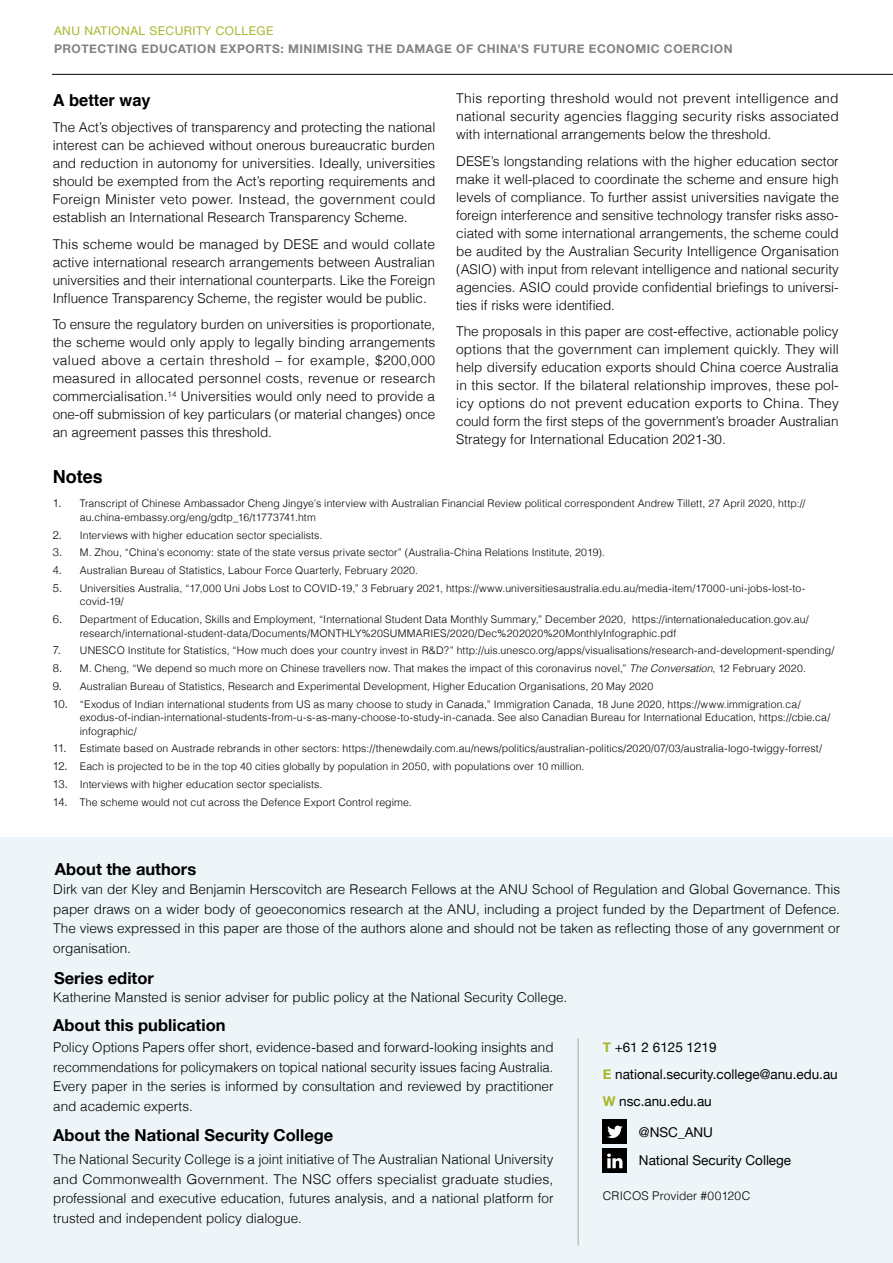
<style>
.page{position:relative;width:893px;height:1263px;background:#fff}
.page>*{position:absolute;margin:0;border:0;box-sizing:border-box;transform-origin:0 0}
.t1{font:700 18px "Helvetica";color:#000}
.t2{font:700 16.5px "Helvetica Neue";color:#000}
.t3{font:700 16.5px "Helvetica";color:#000}
.t4{font:300 13.5px/18px "Helvetica";color:#000;text-align:justify}
.t5{font:13.5px/27px "Helvetica Neue";color:#000}
.t6{font:700 12px "Helvetica Neue";letter-spacing:.04em;color:#808285}
.t7{font:12px "Helvetica Neue";letter-spacing:.04em;color:#a9b52b}
.t8{font:300 12px "Helvetica";letter-spacing:.01em;color:#000}
.t9{font:300 10.5px/13.5px "Helvetica";letter-spacing:.01em;color:#000}
.s1{font-family:"Helvetica Neue";font-size:11.25px}
.s2{font-style:italic}
.s3{font-weight:700;color:#a9b52b}
</style>
<div class="page">
<hr style="left:52px;top:74px;width:841px;height:1px;background:#000">
<div style="left:0;top:838px;width:893px;height:425px;background:#eef5f8"></div>
<hr style="left:578px;top:1038px;width:1px;height:207px;background:#a9a3a1">
<div style="left:603px;top:1120px;width:24px;height:24px;background:#000"></div>
<svg style="left:607px;top:1125px;width:15px;height:13px"></svg>
<div style="left:603px;top:1149px;width:24px;height:24px;background:#000"></div>
<svg style="left:607px;top:1153px;width:15px;height:15px"></svg>
<p class="t7" style="left:54px;top:22px;width:221px">ANU NATIONAL SECURITY COLLEGE</p>
<p class="t6" style="left:54px;top:39px;width:680px">PROTECTING EDUCATION EXPORTS: MINIMISING THE DAMAGE OF CHINA’S FUTURE ECONOMIC COERCION</p>
<p class="t3" style="left:53px;top:87px;width:100px">A better way</p>
<p class="t4" style="left:53px;top:118px;width:384px">The Act’s objectives of transparency and protecting the national interest can be achieved without onerous bureaucratic burden and reduction in autonomy for universities. Ideally, universities should be exempted from the Act’s reporting requirements and Foreign Minister veto power. Instead, the government could establish an International Research Transparency Scheme.</p>
<p class="t4" style="left:53px;top:235px;width:384px">This scheme would be managed by DESE and would collate active international research arrangements between Australian universities and their international counterparts. Like the Foreign Influence Transparency Scheme, the register would be public.</p>
<p class="t4" style="left:53px;top:315px;width:384px">To ensure the regulatory burden on universities is proportionate, the scheme would only apply to legally binding arrangements valued above a certain threshold – for example, $200,000 measured in allocated personnel costs, revenue or research commercialisation.<sup>14</sup> Universities would only need to provide a one-off submission of key particulars (or material changes) once an agreement passes this threshold.</p>
<h1 class="t1" style="left:53px;top:462px;width:52px">Notes</h1>
<p class="t4" style="left:456px;top:89px;width:384px">This reporting threshold would not prevent intelligence and national security agencies flagging security risks associated with international arrangements below the threshold.</p>
<p class="t4" style="left:456px;top:151px;width:384px">DESE’s longstanding relations with the higher education sector make it well-placed to coordinate the scheme and ensure high levels of compliance. To further assist universities navigate the foreign interference and sensitive technology transfer risks asso&shy;ciated with some international arrangements, the scheme could be audited by the Australian Security Intelligence Organisation (ASIO) with input from relevant intelligence and national security agencies. ASIO could provide confidential briefings to universi&shy;ties if risks were identified.</p>
<p class="t4" style="left:456px;top:322px;width:384px">The proposals in this paper are cost-effective, actionable policy options that the government can implement quickly. They will help diversify education exports should China coerce Australia in this sector. If the bilateral relationship improves, these pol&shy;icy options do not prevent education exports to China. They could form the first steps of the government’s broader Australian Strategy for International Education 2021-30.</p>
<p class="t9" style="left:80px;top:496px;width:727px;text-indent:-27px"><span class="s1">1.</span> Transcript of Chinese Ambassador Cheng Jingye’s interview with Australian Financial Review political correspondent Andrew Tillett, 27 April 2020, http:// au.china-embassy.org/eng/gdtp_16/t1773741.htm</p>
<p class="t9" style="left:53px;top:528px;width:271px"><span class="s1">2.</span> Interviews with higher education sector specialists.</p>
<p class="t9" style="left:53px;top:545px;width:553px"><span class="s1">3.</span> M. Zhou, “China’s economy: state of the state versus private sector” (Australia-China Relations Institute, 2019).</p>
<p class="t9" style="left:53px;top:563px;width:367px"><span class="s1">4.</span> Australian Bureau of Statistics, Labour Force Quarterly, February 2020.</p>
<p class="t9" style="left:80px;top:581px;width:727px;text-indent:-27px"><span class="s1">5.</span> Universities Australia, “17,000 Uni Jobs Lost to COVID-19,” 3 February 2021, https://www.universitiesaustralia.edu.au/media-item/17000-uni-jobs-lost-to&shy;covid-19/</p>
<p class="t9" style="left:80px;top:612px;width:730px;text-indent:-27px"><span class="s1">6.</span> Department of Education, Skills and Employment, “International Student Data Monthly Summary,” December 2020, https://internationaleducation.gov.au/ research/international-student-data/Documents/MONTHLY%20SUMMARIES/2020/Dec%202020%20MonthlyInfographic.pdf</p>
<p class="t9" style="left:53px;top:643px;width:783px"><span class="s1">7.</span> UNESCO Institute for Statistics, “How much does your country invest in R&amp;D?” http://uis.unesco.org/apps/visualisations/research-and-development-spending/</p>
<p class="t9" style="left:53px;top:661px;width:755px"><span class="s1">8.</span> M. Cheng, “We depend so much more on Chinese travellers now. That makes the impact of this coronavirus novel,” <span class="s2">The Conversation</span>, 12 February 2020.</p>
<p class="t9" style="left:53px;top:679px;width:602px"><span class="s1">9.</span> Australian Bureau of Statistics, Research and Experimental Development, Higher Education Organisations, 20 May 2020</p>
<p class="t9" style="left:80px;top:697px;width:752px;text-indent:-27px"><span class="s1">10.</span> “Exodus of Indian international students from US as many choose to study in Canada,” Immigration Canada, 18 June 2020, https://www.immigration.ca/ exodus-of-indian-international-students-from-u-s-as-many-choose-to-study-in-canada. See also Canadian Bureau for International Education, https://cbie.ca/ infographic/</p>
<p class="t9" style="left:53px;top:741px;width:771px"><span class="s1">11.</span> Estimate based on Austrade rebrands in other sectors: https://thenewdaily.com.au/news/politics/australian-politics/2020/07/03/australia-logo-twiggy-forrest/</p>
<p class="t9" style="left:53px;top:759px;width:533px"><span class="s1">12.</span> Each is projected to be in the top 40 cities globally by population in 2050, with populations over 10 million.</p>
<p class="t9" style="left:53px;top:777px;width:271px"><span class="s1">13.</span> Interviews with higher education sector specialists.</p>
<p class="t9" style="left:53px;top:795px;width:361px"><span class="s1">14.</span> The scheme would not cut across the Defence Export Control regime.</p>
<p class="t2" style="left:55px;top:856px;width:143px">About the authors</p>
<p class="t4" style="left:53px;top:879px;width:788px;line-height:19.5px">Dirk van der Kley and Benjamin Herscovitch are Research Fellows at the ANU School of Regulation and Global Governance. This paper draws on a wider body of geoeconomics research at the ANU, including a project funded by the Department of Defence.<br>The views expressed in this paper are those of the authors alone and should not be taken as reflecting those of any government or organisation.</p>
<p class="t4" style="left:53px;top:988px;width:516px">Katherine Mansted is senior adviser for public policy at the National Security College.</p>
<p class="t2" style="left:53px;top:1012px;width:174px">About this publication</p>
<p class="t2" style="left:54px;top:965px;width:101px">Series editor</p>
<p class="t4" style="left:53px;top:1037px;width:502px;line-height:19.5px">Policy Options Papers offer short, evidence-based and forward-looking insights and recommendations for policymakers on topical national security issues facing Australia.<br>Every paper in the series is informed by consultation and reviewed by practitioner and academic experts.</p>
<p class="t2" style="left:53px;top:1122px;width:282px">About the National Security College</p>
<p class="t4" style="left:53px;top:1149px;width:502px;line-height:19.5px">The National Security College is a joint initiative of The Australian National University and Commonwealth Government. The NSC offers specialist graduate studies, professional and executive education, futures analysis, and a national platform for trusted and independent policy dialogue.</p>
<p class="t5" style="left:603px;top:1034px;width:237px"><span class="s3">T</span> +61 2 6125 1219<br><span class="s3">E</span> national.security.college@anu.edu.au<br><span class="s3">W</span> nsc.anu.edu.au</p>
<p class="t5" style="left:639px;top:1118px;width:154px;line-height:28.5px">@NSC_ANU<br>National Security College</p>
<p class="t8" style="left:603px;top:1186px;width:149px">CRICOS Provider #00120C</p>
</div>
